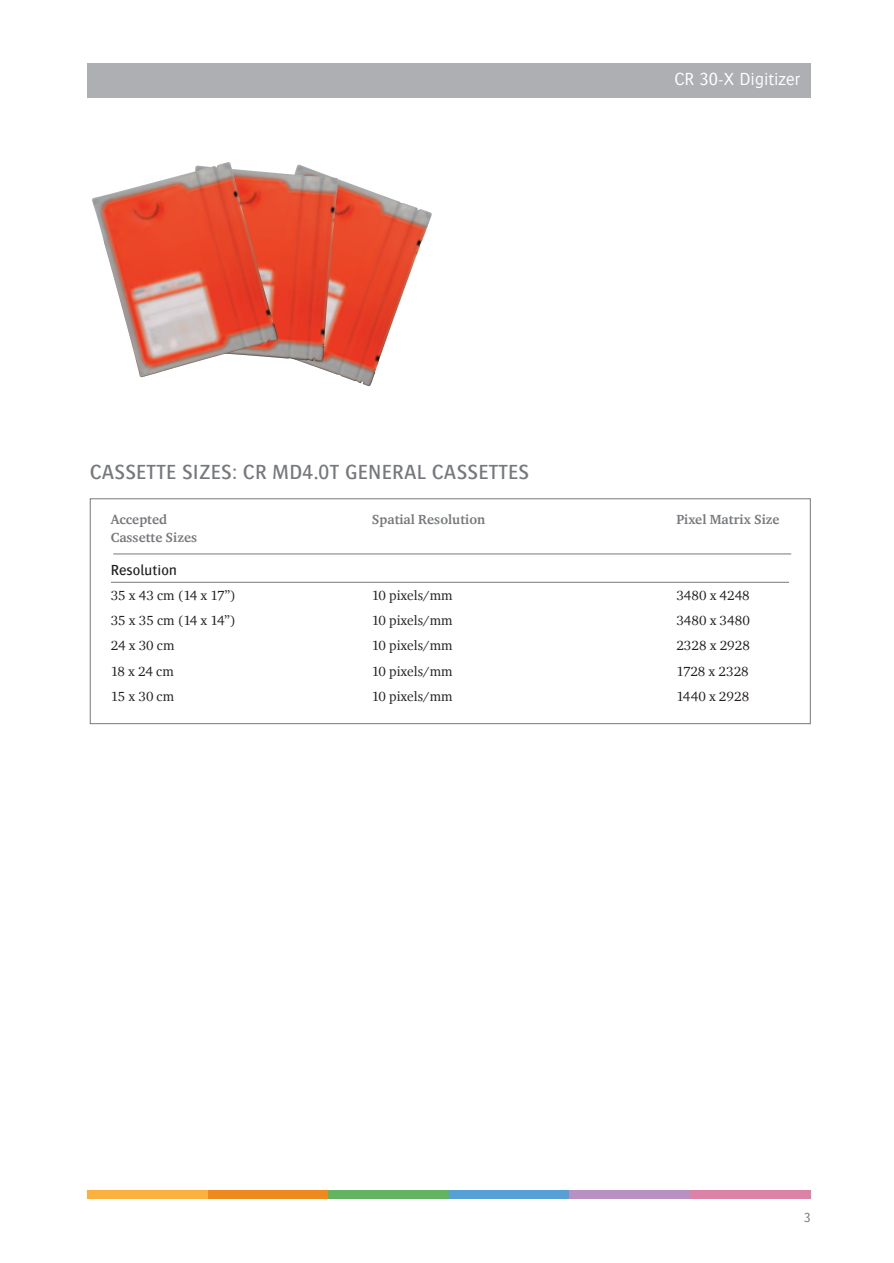
<style>
.page{position:relative;width:894px;height:1263px;background:#fff}
.page>*{position:absolute;margin:0;border:0;box-sizing:border-box;transform-origin:0 0}
.Subtitle{font:500 21px "Bosis For Agfa";letter-spacing:.01em;color:#76787b}
.banner_product_name{font:300 18px "Bosis For Agfa";color:#fff}
.Highlight{font:500 15px "Bosis For Agfa";letter-spacing:.005em;color:#231f20}
.Highlight-2{font:13.5px "Charter ITC For Agfa";letter-spacing:.005em;color:#231f20}
.Highlight-3{font:700 13.5px "Charter IT Cfor Agfa";letter-spacing:.005em;color:#76787b}
.Body_Bullet{font:300 13.5px "Bosis For Agfa";color:#76787b}
</style>
<div class="page">
<div style="left:88px;top:1191px;width:120px;height:8px;background:#fbb03f"></div>
<div style="left:208px;top:1191px;width:121px;height:8px;background:#ed891d"></div>
<div style="left:329px;top:1191px;width:120px;height:8px;background:#63b461"></div>
<div style="left:449px;top:1191px;width:121px;height:8px;background:#56a0d5"></div>
<div style="left:570px;top:1191px;width:120px;height:8px;background:#b890c2"></div>
<div style="left:690px;top:1191px;width:120px;height:8px;background:#dc82a7"></div>
<div style="left:88px;top:64px;width:722px;height:34px;background:#aeafb3"></div>
<img style="left:297px;top:165px;width:135px;height:221px">
<img style="left:278px;top:166px;width:60px;height:196px">
<img style="left:92px;top:162px;width:186px;height:215px">
<div style="left:90px;top:498px;width:720px;height:226px;border:1px solid #76787b"></div>
<hr style="left:111px;top:582px;width:678px;height:1px;background:#76787b">
<hr style="left:113px;top:554px;width:678px;height:1px;background:#76787b">
<p class="banner_product_name" style="left:674px;top:69px;width:127px">CR 30-X Digitizer</p>
<p class="Subtitle" style="left:90px;top:461px;width:441px">CASSETTE SIZES: CR MD4.0T GENERAL CASSETTES</p>
<p class="Highlight-3" style="left:111px;top:511px;width:58px">Accepted</p>
<p class="Highlight-3" style="left:372px;top:511px;width:115px">Spatial Resolution</p>
<p class="Highlight-3" style="left:676px;top:511px;width:105px">Pixel Matrix Size</p>
<p class="Highlight-3" style="left:111px;top:529px;width:88px">Cassette Sizes</p>
<p class="Highlight" style="left:111px;top:562px;width:67px">Resolution</p>
<p class="Highlight-2" style="left:111px;top:587px;width:127px">35 x 43 cm (14 x 17”)</p>
<p class="Highlight-2" style="left:372px;top:587px;width:82px">10 pixels/mm</p>
<p class="Highlight-2" style="left:676px;top:587px;width:75px">3480 x 4248</p>
<p class="Highlight-2" style="left:111px;top:612px;width:127px">35 x 35 cm (14 x 14”)</p>
<p class="Highlight-2" style="left:372px;top:612px;width:82px">10 pixels/mm</p>
<p class="Highlight-2" style="left:676px;top:612px;width:75px">3480 x 3480</p>
<p class="Highlight-2" style="left:111px;top:637px;width:65px">24 x 30 cm</p>
<p class="Highlight-2" style="left:372px;top:637px;width:82px">10 pixels/mm</p>
<p class="Highlight-2" style="left:676px;top:637px;width:75px">2328 x 2928</p>
<p class="Highlight-2" style="left:111px;top:662px;width:65px">18 x 24 cm</p>
<p class="Highlight-2" style="left:372px;top:662px;width:82px">10 pixels/mm</p>
<p class="Highlight-2" style="left:676px;top:662px;width:74px">1728 x 2328</p>
<p class="Highlight-2" style="left:111px;top:688px;width:65px">15 x 30 cm</p>
<p class="Highlight-2" style="left:372px;top:688px;width:82px">10 pixels/mm</p>
<p class="Highlight-2" style="left:676px;top:688px;width:74px">1440 x 2928</p>
<p class="Body_Bullet" style="left:803px;top:1210px;width:8px">3</p>
</div>
